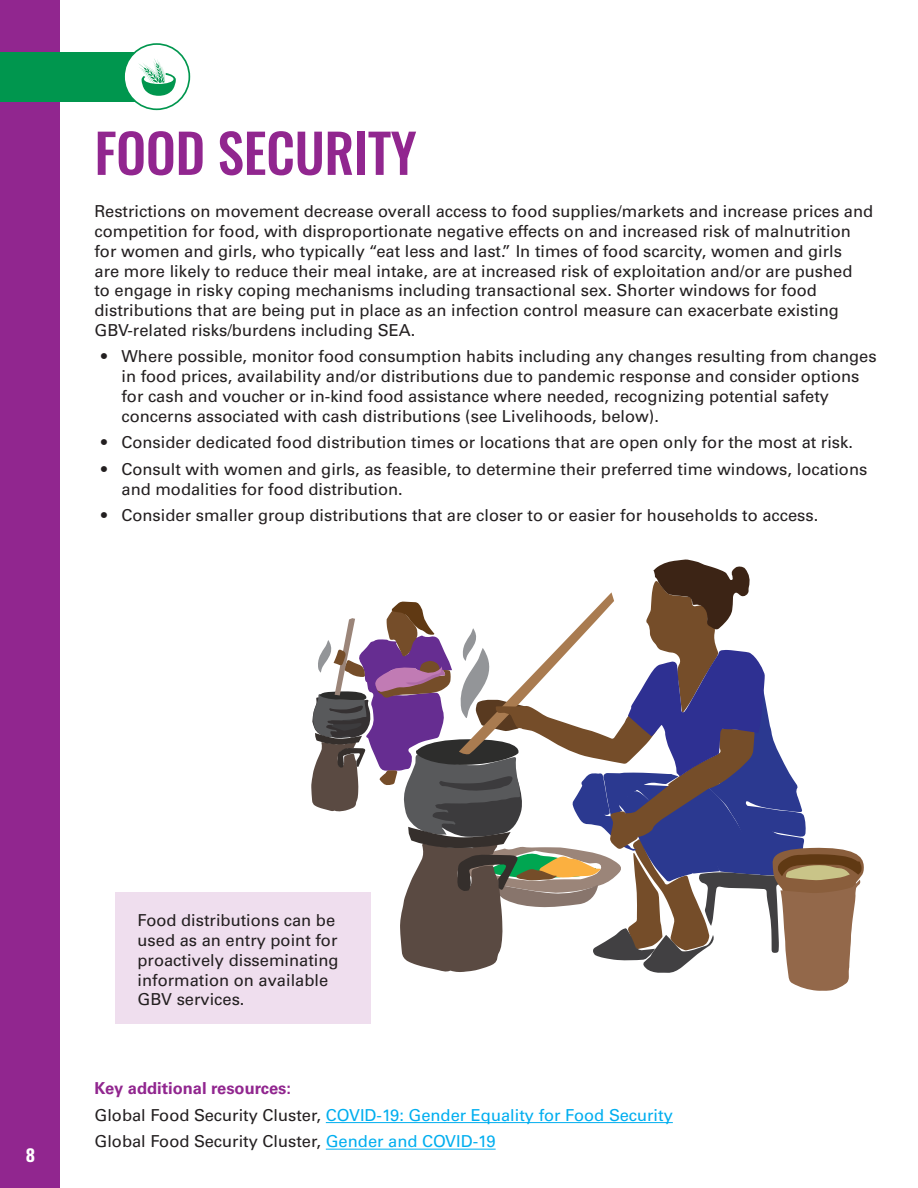
<style>
.page{position:relative;width:918px;height:1188px;background:#fff}
.page>*{position:absolute;margin:0;border:0;box-sizing:border-box;transform-origin:0 0}
.t1{font:500 53.4px "Oswald";letter-spacing:-.005em;color:#91268f}
.t2{font:700 condensed 19.5px "Univers LT Std";color:#fff}
.t3{font:16.5px/19.8px "Univers LT Std";color:#231f20}
.t4{font:16.5px/26.5px "Univers LT Std";color:#00aeef}
.s1{font-weight:700;color:#91268f}
.s2{color:#231f20}
</style>
<div class="page">
<div style="left:0;top:0;width:60px;height:1188px;background:#91268f"></div>
<div style="left:115px;top:893px;width:255px;height:131px;background:#efdeee"></div>
<hr style="left:326px;top:1122px;width:347px;height:1px;background:#00aeef">
<hr style="left:326px;top:1149px;width:170px;height:1px;background:#00aeef">
<div style="left:0;top:52px;width:163px;height:50px;background:#00964e"></div>
<div style="left:124px;top:44px;width:65px;height:65px;background:#fff;border-radius:50%"></div>
<div style="left:123px;top:43px;width:67px;height:67px;border:2px solid #00964e;border-radius:50%"></div>
<svg style="left:138px;top:59px;width:38px;height:37px"></svg>
<svg style="left:311px;top:560px;width:553px;height:431px"></svg>
<h1 class="t1" style="left:94px;top:116px;width:324px">FOOD SECURITY</h1>
<p class="t3" style="left:94px;top:201px;width:780px">Restrictions on movement decrease overall access to food supplies/markets and increase prices and competition for food, with disproportionate negative effects on and increased risk of malnutrition for women and girls, who typically “eat less and last.” In times of food scarcity, women and girls<br>are more likely to reduce their meal intake, are at increased risk of exploitation and/or are pushed<br>to engage in risky coping mechanisms including transactional sex. Shorter windows for food distributions that are being put in place as an infection control measure can exacerbate existing GBV-related risks/burdens including SEA.</p>
<p class="t3" style="left:121px;top:347px;width:757px;text-indent:-20px">• Where possible, monitor food consumption habits including any changes resulting from changes in food prices, availability and/or distributions due to pandemic response and consider options for cash and voucher or in-kind food assistance where needed, recognizing potential safety concerns associated with cash distributions (see Livelihoods, below).</p>
<p class="t3" style="left:101px;top:433px;width:753px">• Consider dedicated food distribution times or locations that are open only for the most at risk.</p>
<p class="t3" style="left:121px;top:459px;width:747px;text-indent:-20px">• Consult with women and girls, as feasible, to determine their preferred time windows, locations and modalities for food distribution.</p>
<p class="t3" style="left:101px;top:506px;width:719px">• Consider smaller group distributions that are closer to or easier for households to access.</p>
<p class="t2" style="left:26px;top:1143px;width:10px">8</p>
<p class="t3" style="left:138px;top:911px;width:203px">Food distributions can be used as an entry point for proactively disseminating information on available<br>GBV services.</p>
<p class="t4" style="left:94px;top:1075px;width:580px"><span class="s1">Key additional resources:<br></span><span class="s2">Global Food Security Cluster,</span> COVID-19: Gender Equality for Food Security<br><span class="s2">Global Food Security Cluster,</span> Gender and COVID-19</p>
</div>
